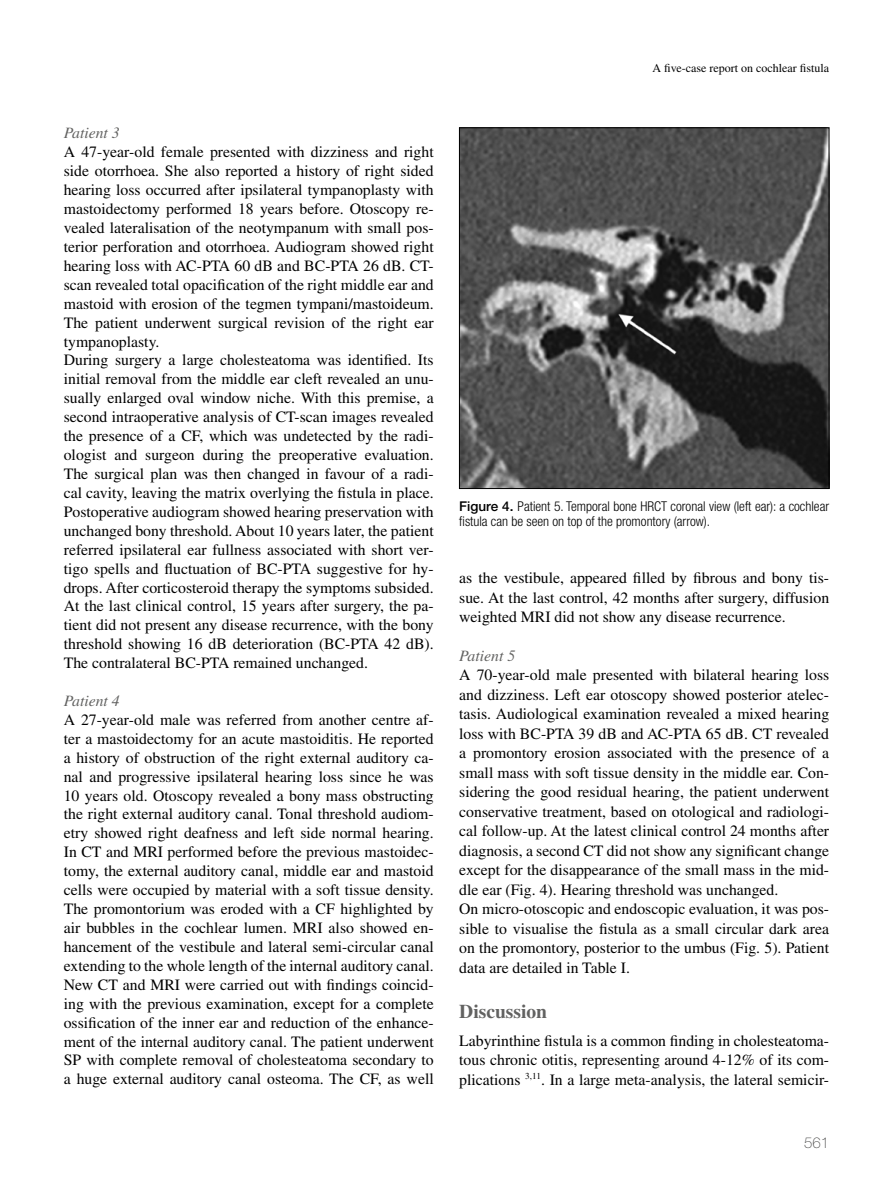
<style>
.page{position:relative;width:893px;height:1191px;background:#fff}
.page>*{position:absolute;margin:0;border:0;box-sizing:border-box;transform-origin:0 0}
.t1{font:700 19.5px "Times LT Std";color:#626261}
.t2{font:15.75px/18.9px "Times LT Std";color:#000;text-align:justify}
.t3{font:italic 15.75px "Times LT Std";color:#626261}
.t4{font:100 15px "Helvetica Neue LT Std";color:#484847}
.t5{font:300 condensed 13.5px/15px "Helvetica Neue LT Std";color:#000}
.t6{font:12px "Times LT Std";color:#000}
.s1{font-weight:500;font-stretch:normal}
</style>
<div class="page">
<img style="left:461px;top:130px;width:366px;height:357px">
<div style="left:459px;top:128px;width:370px;height:361px;border:1px solid #000"></div>
<p class="t3" style="left:64px;top:124px;width:58px">Patient 3</p>
<p class="t2" style="left:64px;top:142px;width:371px;text-align:left">A 47-year-old female presented with dizziness and right side otorrhoea. She also reported a history of right sided hearing loss occurred after ipsilateral tympanoplasty with mastoidectomy performed 18 years before. Otoscopy re&shy;vealed lateralisation of the neotympanum with small pos&shy;terior perforation and otorrhoea. Audiogram showed right hearing loss with AC-PTA 60 dB and BC-PTA 26 dB. CT&shy;scan revealed total opacification of the right middle ear and mastoid with erosion of the tegmen tympani/mastoideum.<br>The patient underwent surgical revision of the right ear tympanoplasty.<br>During surgery a large cholesteatoma was identified. Its initial removal from the middle ear cleft revealed an unu&shy;sually enlarged oval window niche. With this premise, a second intraoperative analysis of CT-scan images revealed the presence of a CF, which was undetected by the radi&shy;ologist and surgeon during the preoperative evaluation.<br>The surgical plan was then changed in favour of a radi&shy;cal cavity, leaving the matrix overlying the fistula in place.<br>Postoperative audiogram showed hearing preservation with unchanged bony threshold. About 10 years later, the patient referred ipsilateral ear fullness associated with short ver&shy;tigo spells and fluctuation of BC-PTA suggestive for hy&shy;drops. After corticosteroid therapy the symptoms subsided.<br>At the last clinical control, 15 years after surgery, the pa&shy;tient did not present any disease recurrence, with the bony threshold showing 16 dB deterioration (BC-PTA 42 dB).<br>The contralateral BC-PTA remained unchanged.</p>
<p class="t3" style="left:64px;top:692px;width:58px">Patient 4</p>
<p class="t2" style="left:64px;top:710px;width:371px">A 27-year-old male was referred from another centre af&shy;ter a mastoidectomy for an acute mastoiditis. He reported a history of obstruction of the right external auditory ca&shy;nal and progressive ipsilateral hearing loss since he was 10 years old. Otoscopy revealed a bony mass obstructing the right external auditory canal. Tonal threshold audiom&shy;etry showed right deafness and left side normal hearing.<br>In CT and MRI performed before the previous mastoidec&shy;tomy, the external auditory canal, middle ear and mastoid cells were occupied by material with a soft tissue density.<br>The promontorium was eroded with a CF highlighted by air bubbles in the cochlear lumen. MRI also showed en&shy;hancement of the vestibule and lateral semi-circular canal extending to the whole length of the internal auditory canal.<br>New CT and MRI were carried out with findings coincid&shy;ing with the previous examination, except for a complete ossification of the inner ear and reduction of the enhance&shy;ment of the internal auditory canal. The patient underwent SP with complete removal of cholesteatoma secondary to a huge external auditory canal osteoma. The CF, as well</p>
<p class="t6" style="left:652px;top:61px;width:178px">A five-case report on cochlear fistula</p>
<p class="t5" style="left:459px;top:499px;width:371px"><span class="s1">Figure 4.</span> Patient 5. Temporal bone HRCT coronal view (left ear): a cochlear fistula can be seen on top of the promontory (arrow).</p>
<p class="t2" style="left:459px;top:568px;width:371px;line-height:19.5px">as the vestibule, appeared filled by fibrous and bony tis&shy;sue. At the last control, 42 months after surgery, diffusion weighted MRI did not show any disease recurrence.</p>
<p class="t3" style="left:459px;top:647px;width:58px">Patient 5</p>
<p class="t2" style="left:459px;top:665px;width:371px;line-height:19.5px;text-align:left">A 70-year-old male presented with bilateral hearing loss and dizziness. Left ear otoscopy showed posterior atelec&shy;tasis. Audiological examination revealed a mixed hearing loss with BC-PTA 39 dB and AC-PTA 65 dB. CT revealed a promontory erosion associated with the presence of a small mass with soft tissue density in the middle ear. Con&shy;sidering the good residual hearing, the patient underwent conservative treatment, based on otological and radiologi&shy;cal follow-up. At the latest clinical control 24 months after diagnosis, a second CT did not show any significant change except for the disappearance of the small mass in the mid&shy;dle ear (Fig. 4). Hearing threshold was unchanged.<br>On micro-otoscopic and endoscopic evaluation, it was pos&shy;sible to visualise the fistula as a small circular dark area on the promontory, posterior to the umbus (Fig. 5). Patient data are detailed in Table I.</p>
<p class="t1" style="left:459px;top:999px;width:89px">Discussion</p>
<p class="t2" style="left:459px;top:1030px;width:371px;line-height:19.5px">Labyrinthine fistula is a common finding in cholesteatoma&shy;tous chronic otitis, representing around 4-12% of its com&shy;plications <sup>3,11</sup>. In a large meta-analysis, the lateral semicir-</p>
<p class="t4" style="left:804px;top:1134px;width:27px">561</p>
</div>
